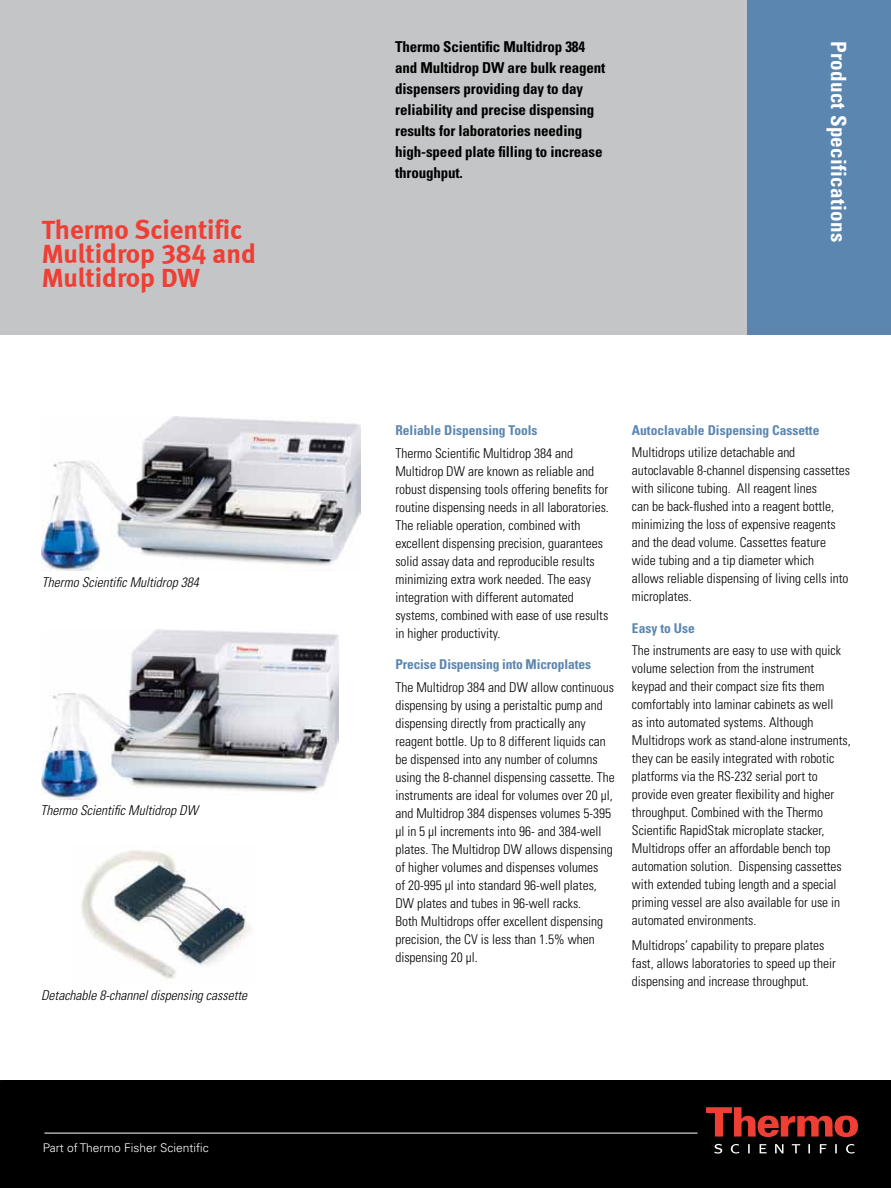
<style>
.page{position:relative;width:891px;height:1188px;background:#fff}
.page>*{position:absolute;margin:0;border:0;box-sizing:border-box;transform-origin:0 0}
.t1{font:27px/24px "Meta Bold LF";color:#ef3e33}
.t2{font:700 condensed 21px "Univers LT Std";letter-spacing:.015em;color:#fff}
.t3{font:700 condensed 15px/21px "Univers LT Std";letter-spacing:-.01em;color:#000}
.t4{font:300 condensed 13.5px/18px "Univers LT Std";color:#000}
.t5{font:700 condensed 13.5px "Univers LT Std";color:#5a86b0}
.t6{font:italic 300 condensed 13.5px "Univers LT Std";color:#000}
.t7{font:300 12px "Univers LT Std";color:#fff}
</style>
<div class="page">
<div style="left:0;top:0;width:759px;height:334px;background:#c3c5c7"></div>
<div style="left:748px;top:0;width:143px;height:335px;background:#5a86b0"></div>
<div style="left:0;top:1080px;width:891px;height:108px;background:#000"></div>
<svg style="left:706px;top:1107px;width:152px;height:30px;background:#6d1c17"></svg>
<svg style="left:714px;top:1144px;width:141px;height:10px"></svg>
<hr style="left:44px;top:1133px;width:654px;height:1px;background:#fff">
<img style="left:41px;top:630px;width:298px;height:170px">
<img style="left:42px;top:417px;width:319px;height:153px">
<img style="left:81px;top:850px;width:169px;height:129px">
<h1 class="t1" style="left:42px;top:218px;width:216px">Thermo Scientific<br>Multidrop 384 and<br>Multidrop DW</h1>
<p class="t6" style="left:42px;top:574px;width:158px">Thermo Scientific Multidrop 384</p>
<p class="t6" style="left:40px;top:802px;width:159px">Thermo Scientific Multidrop DW</p>
<p class="t6" style="left:41px;top:987px;width:208px">Detachable 8-channel dispensing cassette</p>
<p class="t7" style="left:43px;top:1140px;width:167px">Part of Thermo Fisher Scientific</p>
<p class="t3" style="left:395px;top:36px;width:212px">Thermo Scientific Multidrop 384 and Multidrop DW are bulk reagent dispensers providing day to day reliability and precise dispensing results for laboratories needing high-speed plate filling to increase throughput.</p>
<h2 class="t2" style="left:851px;top:41px;width:203px;rotate:90deg">Product Specifications</h2>
<p class="t5" style="left:395px;top:422px;width:144px">Reliable Dispensing Tools</p>
<p class="t4" style="left:395px;top:444px;width:215px">Thermo Scientific Multidrop 384 and Multidrop DW are known as reliable and robust dispensing tools offering benefits for routine dispensing needs in all laboratories.<br>The reliable operation, combined with excellent dispensing precision, guarantees solid assay data and reproducible results minimizing extra work needed. The easy integration with different automated systems, combined with ease of use results in higher productivity.</p>
<p class="t5" style="left:395px;top:656px;width:197px">Precise Dispensing into Microplates</p>
<p class="t4" style="left:395px;top:678px;width:221px">The Multidrop 384 and DW allow continuous dispensing by using a peristaltic pump and dispensing directly from practically any reagent bottle. Up to 8 different liquids can be dispensed into any number of columns using the 8-channel dispensing cassette. The instruments are ideal for volumes over 20 µl, and Multidrop 384 dispenses volumes 5-395 µl in 5 µl increments into 96- and 384-well plates. The Multidrop DW allows dispensing of higher volumes and dispenses volumes<br>of 20-995 µl into standard 96-well plates, DW plates and tubes in 96-well racks.<br>Both Multidrops offer excellent dispensing precision, the CV is less than 1.5% when dispensing 20 µl.</p>
<p class="t5" style="left:632px;top:422px;width:189px">Autoclavable Dispensing Cassette</p>
<p class="t4" style="left:632px;top:444px;width:220px">Multidrops utilize detachable and autoclavable 8-channel dispensing cassettes with silicone tubing. All reagent lines<br>can be back-flushed into a reagent bottle, minimizing the loss of expensive reagents and the dead volume. Cassettes feature wide tubing and a tip diameter which<br>allows reliable dispensing of living cells into microplates.</p>
<p class="t5" style="left:632px;top:620px;width:64px">Easy to Use</p>
<p class="t4" style="left:632px;top:642px;width:220px">The instruments are easy to use with quick volume selection from the instrument keypad and their compact size fits them comfortably into laminar cabinets as well<br>as into automated systems. Although Multidrops work as stand-alone instruments, they can be easily integrated with robotic platforms via the RS-232 serial port to provide even greater flexibility and higher throughput. Combined with the Thermo Scientific RapidStak microplate stacker, Multidrops offer an affordable bench top automation solution. Dispensing cassettes with extended tubing length and a special priming vessel are also available for use in automated environments.</p>
<p class="t4" style="left:632px;top:936px;width:205px">Multidrops’ capability to prepare plates fast, allows laboratories to speed up their dispensing and increase throughput.</p>
</div>
